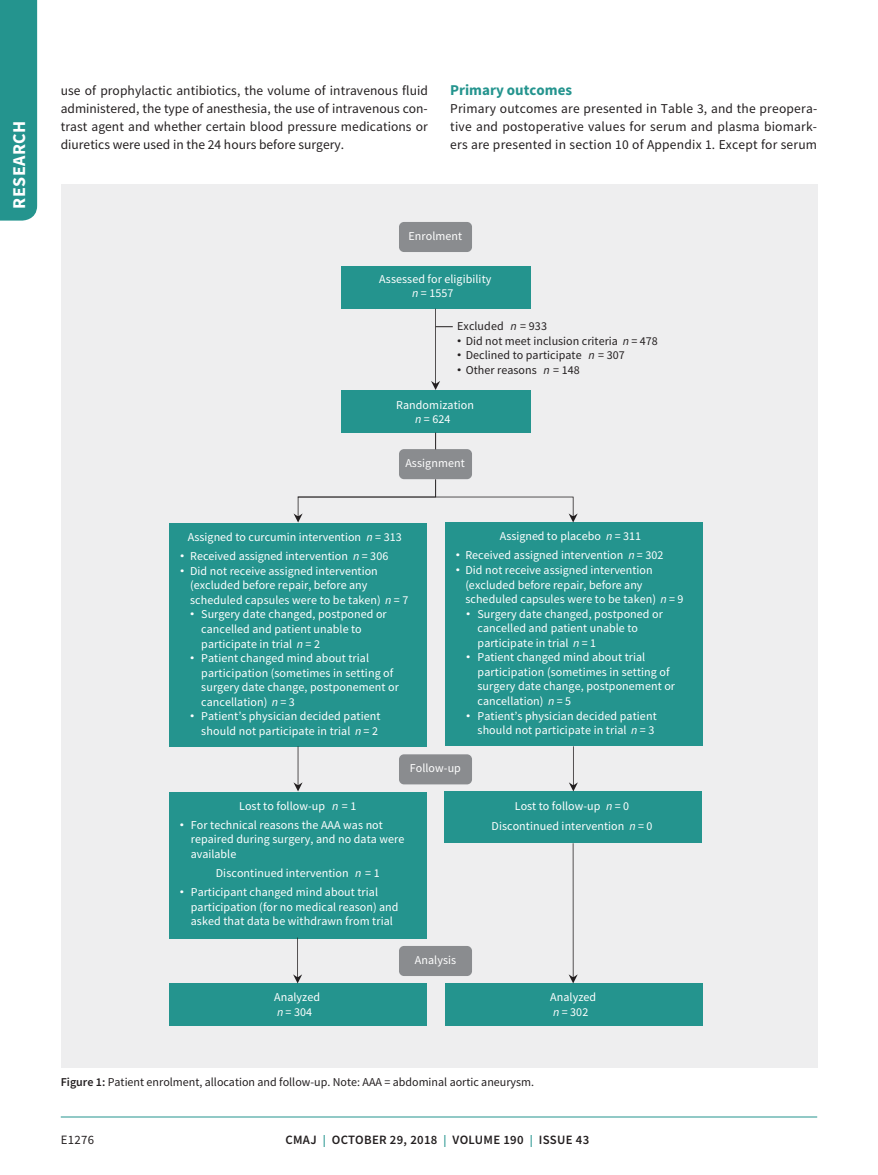
<style>
.page{position:relative;width:878px;height:1175px;background:#fff}
.page>*{position:absolute;margin:0;border:0;box-sizing:border-box;transform-origin:0 0}
.t1{font:700 18px "Source Sans Pro";letter-spacing:.025em;color:#fff}
.t2{font:700 15px "Source Sans Pro";color:#24948e}
.t3{font:13.5px/18px "Source Sans Pro";letter-spacing:.01em;color:#231f20;text-align:justify}
.t4{font:600 12.75px "Source Sans Pro";letter-spacing:.025em;color:#231f20}
.t5{font:12.75px "Source Sans Pro";letter-spacing:.025em;color:#231f20}
.t6{font:12px/14.5px "Source Sans Pro";letter-spacing:.005em;color:#fff}
.t7{font:12px "Source Sans Pro";letter-spacing:.005em;color:#231f20}
.s1{font-style:italic}
.s2{font-family:"Arial"}
.s3{font-weight:600}
.s4{font-size:12px;color:#24948e}
</style>
<div class="page">
<div style="left:0;top:0;width:37px;height:220px;background:#24948e"></div>
<hr style="left:61px;top:1116px;width:756px;height:1px;background:#24948e">
<div style="left:61px;top:184px;width:756px;height:883px;background:#eeeeef"></div>
<div style="left:340px;top:266px;width:190px;height:42px;background:#24948e"></div>
<div style="left:399px;top:222px;width:73px;height:30px;background:#8a8c8f;border-radius:5px"></div>
<div style="left:169px;top:983px;width:257px;height:42px;background:#24948e"></div>
<div style="left:169px;top:792px;width:258px;height:146px;background:#24948e"></div>
<div style="left:169px;top:523px;width:258px;height:223px;background:#24948e"></div>
<div style="left:444px;top:791px;width:258px;height:52px;background:#24948e"></div>
<div style="left:444px;top:522px;width:258px;height:224px;background:#24948e"></div>
<div style="left:444px;top:983px;width:258px;height:42px;background:#24948e"></div>
<div style="left:399px;top:449px;width:73px;height:30px;background:#8a8c8f;border-radius:5px"></div>
<div style="left:399px;top:946px;width:73px;height:30px;background:#8a8c8f;border-radius:5px"></div>
<div style="left:399px;top:754px;width:73px;height:30px;background:#8a8c8f;border-radius:5px"></div>
<div style="left:340px;top:390px;width:190px;height:43px;background:#24948e"></div>
<svg style="left:435px;top:432px;width:1px;height:17px"></svg>
<svg style="left:431px;top:309px;width:22px;height:81px"></svg>
<svg style="left:569px;top:746px;width:9px;height:45px"></svg>
<svg style="left:293px;top:937px;width:9px;height:46px"></svg>
<svg style="left:568px;top:843px;width:9px;height:140px"></svg>
<svg style="left:293px;top:746px;width:9px;height:45px"></svg>
<svg style="left:293px;top:479px;width:284px;height:43px"></svg>
<h1 class="t1" style="left:7px;top:208px;width:89px;rotate:-90deg">RESEARCH</h1>
<p class="t3" style="left:61px;top:81px;width:369px">use of prophylactic antibiotics, the volume of intravenous fluid administered, the type of anesthesia, the use of intravenous con&shy;trast agent and whether certain blood pressure medications or diuretics were used in the 24 hours before surgery.</p>
<p class="t2" style="left:450px;top:79px;width:123px">Primary outcomes</p>
<p class="t3" style="left:450px;top:99px;width:368px">Primary outcomes are presented in Table 3, and the preopera&shy;tive and postoperative values for serum and plasma biomark&shy;ers are presented in section 10 of Appendix 1. Except for serum</p>
<p class="t6" style="left:408px;top:229px;width:55px">Enrolment</p>
<p class="t6" style="left:379px;top:272px;width:113px;text-align:center">Assessed for eligibility <span class="s1">n</span> = 1557</p>
<p class="t7" style="left:457px;top:318px;width:91px">Excluded <span class="s1">n</span> = 933</p>
<p class="t7" style="left:457px;top:333px;width:202px"><span class="s2">•</span> Did not meet inclusion criteria <span class="s1">n</span> = 478</p>
<p class="t7" style="left:457px;top:347px;width:169px"><span class="s2">•</span> Declined to participate <span class="s1">n</span> = 307</p>
<p class="t7" style="left:457px;top:362px;width:124px"><span class="s2">•</span> Other reasons <span class="s1">n</span> = 148</p>
<p class="t6" style="left:396px;top:397px;width:79px;text-align:center">Randomization <span class="s1">n</span> = 624</p>
<p class="t6" style="left:405px;top:456px;width:61px">Assignment</p>
<p class="t6" style="left:188px;top:529px;width:215px">Assigned to curcumin intervention <span class="s1">n</span> = 313</p>
<p class="t6" style="left:180px;top:549px;width:210px"><span class="s2">•</span> Received assigned intervention <span class="s1">n</span> = 306</p>
<p class="t6" style="left:190px;top:563px;width:220px;text-indent:-10px"><span class="s2">•</span> Did not receive assigned intervention (excluded before repair, before any scheduled capsules were to be taken) <span class="s1">n</span> = 7</p>
<p class="t6" style="left:201px;top:607px;width:187px;text-indent:-11px"><span class="s2">•</span> Surgery date changed, postponed or cancelled and patient unable to participate in trial <span class="s1">n</span> = 2</p>
<p class="t6" style="left:201px;top:650px;width:199px;text-indent:-11px"><span class="s2">•</span> Patient changed mind about trial participation (sometimes in setting of surgery date change, postponement or cancellation) <span class="s1">n</span> = 3</p>
<p class="t6" style="left:190px;top:709px;width:192px;text-align:right"><span class="s2">•</span> Patient’s physician decided patient should not participate in trial <span class="s1">n</span> = 2</p>
<p class="t6" style="left:500px;top:529px;width:143px">Assigned to placebo <span class="s1">n</span> = 311</p>
<p class="t6" style="left:455px;top:548px;width:209px"><span class="s2">•</span> Received assigned intervention <span class="s1">n</span> = 302</p>
<p class="t6" style="left:465px;top:562px;width:220px;text-indent:-10px"><span class="s2">•</span> Did not receive assigned intervention (excluded before repair, before any scheduled capsules were to be taken) <span class="s1">n</span> = 9</p>
<p class="t6" style="left:477px;top:606px;width:187px;text-indent:-11px"><span class="s2">•</span> Surgery date changed, postponed or cancelled and patient unable to participate in trial <span class="s1">n</span> = 1</p>
<p class="t6" style="left:477px;top:650px;width:199px;text-indent:-11px"><span class="s2">•</span> Patient changed mind about trial participation (sometimes in setting of surgery date change, postponement or cancellation) <span class="s1">n</span> = 5</p>
<p class="t6" style="left:466px;top:708px;width:192px;text-align:right"><span class="s2">•</span> Patient’s physician decided patient should not participate in trial <span class="s1">n</span> = 3</p>
<p class="t6" style="left:410px;top:761px;width:53px">Follow-up</p>
<p class="t6" style="left:239px;top:798px;width:119px">Lost to follow-up <span class="s1">n</span> = 1</p>
<p class="t6" style="left:191px;top:817px;width:215px;text-indent:-11px"><span class="s2">•</span> For technical reasons the AAA was not repaired during surgery, and no data were available</p>
<p class="t6" style="left:216px;top:865px;width:165px">Discontinued intervention <span class="s1">n</span> = 1</p>
<p class="t6" style="left:191px;top:884px;width:209px;text-indent:-11px"><span class="s2">•</span> Participant changed mind about trial participation (for no medical reason) and asked that data be withdrawn from trial</p>
<p class="t6" style="left:274px;top:990px;width:48px">Analyzed <span class="s1">n</span> = 304</p>
<p class="t6" style="left:415px;top:953px;width:43px">Analysis</p>
<p class="t6" style="left:491px;top:796px;width:162px;line-height:19.2px;text-align:center">Lost to follow-up <span class="s1">n</span> = 0<br>Discontinued intervention <span class="s1">n</span> = 0</p>
<p class="t6" style="left:550px;top:990px;width:48px">Analyzed <span class="s1">n</span> = 302</p>
<p class="t7" style="left:61px;top:1074px;width:475px"><span class="s3">Figure 1:</span> Patient enrolment, allocation and follow-up. Note: AAA = abdominal aortic aneurysm.</p>
<p class="t5" style="left:61px;top:1132px;width:35px">E1276</p>
<p class="t4" style="left:285px;top:1131px;width:305px">CMAJ <span class="s4">|</span> OCTOBER 29, 2018 <span class="s4">|</span> VOLUME 190 <span class="s4">|</span> ISSUE 43</p>
</div>
